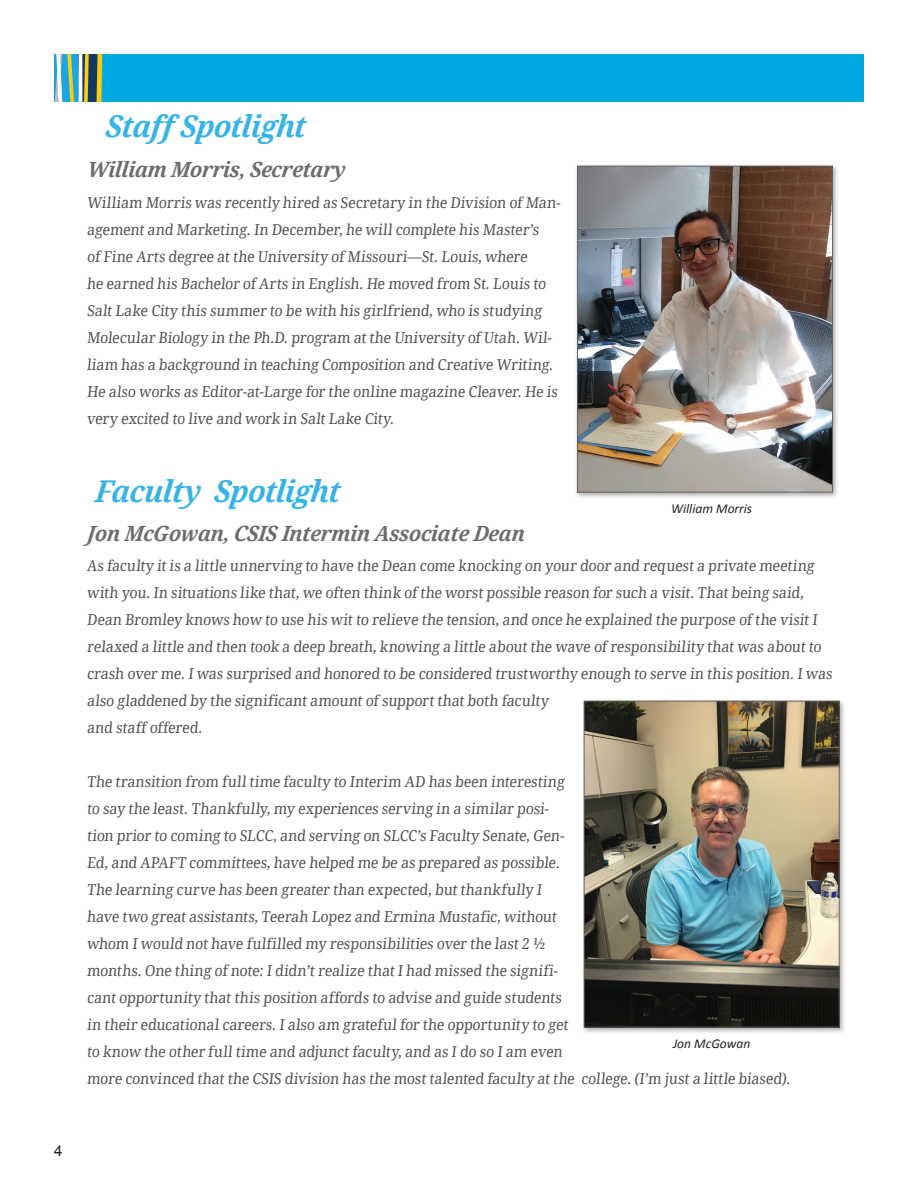
<style>
.page{position:relative;width:918px;height:1188px;background:#fff}
.page>*{position:absolute;margin:0;border:0;box-sizing:border-box;transform-origin:0 0}
.t1{font:italic 700 30px "Droid Serif";letter-spacing:-.02em;color:#36b4e7;scale:.95 1}
.t2{font:italic 700 21px "Droid Serif";letter-spacing:-.02em;color:#6c6d70;scale:.95 1}
.t3{font:15px/27px "Droid Serif";letter-spacing:.02em;color:#535355;scale:.95 1}
.t4{font:15px/27px "Droid Serif";letter-spacing:-.005em;color:#535355;scale:.95 1}
.t5{font:15px "Arial";color:#231f20}
.Normal_Type{font:italic 13.5px "Calibri";color:#231f20}
</style>
<div class="page">
<div style="left:54px;top:54px;width:810px;height:48px;background:#00a8e3"></div>
<svg style="left:54px;top:54px;width:48px;height:48px;background:#78a590"></svg>
<div style="left:575px;top:163px;width:265px;height:336px;background:#231f20;opacity:.35"></div>
<img style="left:579px;top:168px;width:252px;height:322px">
<div style="left:577px;top:166px;width:256px;height:326px;border:1px solid #636366"></div>
<div style="left:581px;top:698px;width:265px;height:336px;background:#231f20;opacity:.35"></div>
<img style="left:586px;top:703px;width:252px;height:323px">
<div style="left:584px;top:701px;width:256px;height:327px;border:1px solid #636366"></div>
<p class="t1" style="left:105px;top:109px;width:217px">Staff Spotlight</p>
<p class="t2" style="left:87px;top:158px;width:273px">William Morris, Secretary</p>
<p class="t3" style="left:87px;top:189px;width:502px">William Morris was recently hired as Secretary in the Division of Man&shy;agement and Marketing. In December, he will complete his Master’s<br>of Fine Arts degree at the University of Missouri—St. Louis, where<br>he earned his Bachelor of Arts in English. He moved from St. Louis to Salt Lake City this summer to be with his girlfriend, who is studying Molecular Biology in the Ph.D. program at the University of Utah. Wil&shy;liam has a background in teaching Composition and Creative Writing.<br>He also works as Editor-at-Large for the online magazine Cleaver. He is very excited to live and work in Salt Lake City.</p>
<p class="t1" style="left:94px;top:474px;width:264px">Faculty Spotlight</p>
<p class="t2" style="left:87px;top:521px;width:465px">Jon McGowan, CSIS Intermin Associate Dean</p>
<p class="t4" style="left:87px;top:552px;width:788px">As faculty it is a little unnerving to have the Dean come knocking on your door and request a private meeting with you. In situations like that, we often think of the worst possible reason for such a visit. That being said, Dean Bromley knows how to use his wit to relieve the tension, and once he explained the purpose of the visit I relaxed a little and then took a deep breath, knowing a little about the wave of responsibility that was about to crash over me. I was surprised and honored to be considered trustworthy enough to serve in this position. I was also gladdened by the significant amount of support that both faculty<br>and staff offered.</p>
<p class="Normal_Type" style="left:671px;top:499px;width:83px">William Morris</p>
<p class="t3" style="left:87px;top:768px;width:744px">The transition from full time faculty to Interim AD has been interesting<br>to say the least. Thankfully, my experiences serving in a similar posi-<br>tion prior to coming to SLCC, and serving on SLCC’s Faculty Senate, Gen-<br>Ed, and APAFT committees, have helped me be as prepared as possible.<br>The learning curve has been greater than expected, but thankfully I<br>have two great assistants, Teerah Lopez and Ermina Mustafic, without<br>whom I would not have fulfilled my responsibilities over the last 2 ½<br>months. One thing of note: I didn’t realize that I had missed the signifi-<br>cant opportunity that this position affords to advise and guide students<br>in their educational careers. I also am grateful for the opportunity to get<br>to know the other full time and adjunct faculty, and as I do so I am even<br>more convinced that the CSIS division has the most talented faculty at the college. (I’m just a little biased).</p>
<p class="Normal_Type" style="left:673px;top:1034px;width:79px">Jon McGowan</p>
<p class="t5" style="left:54px;top:1141px;width:10px">4</p>
</div>
